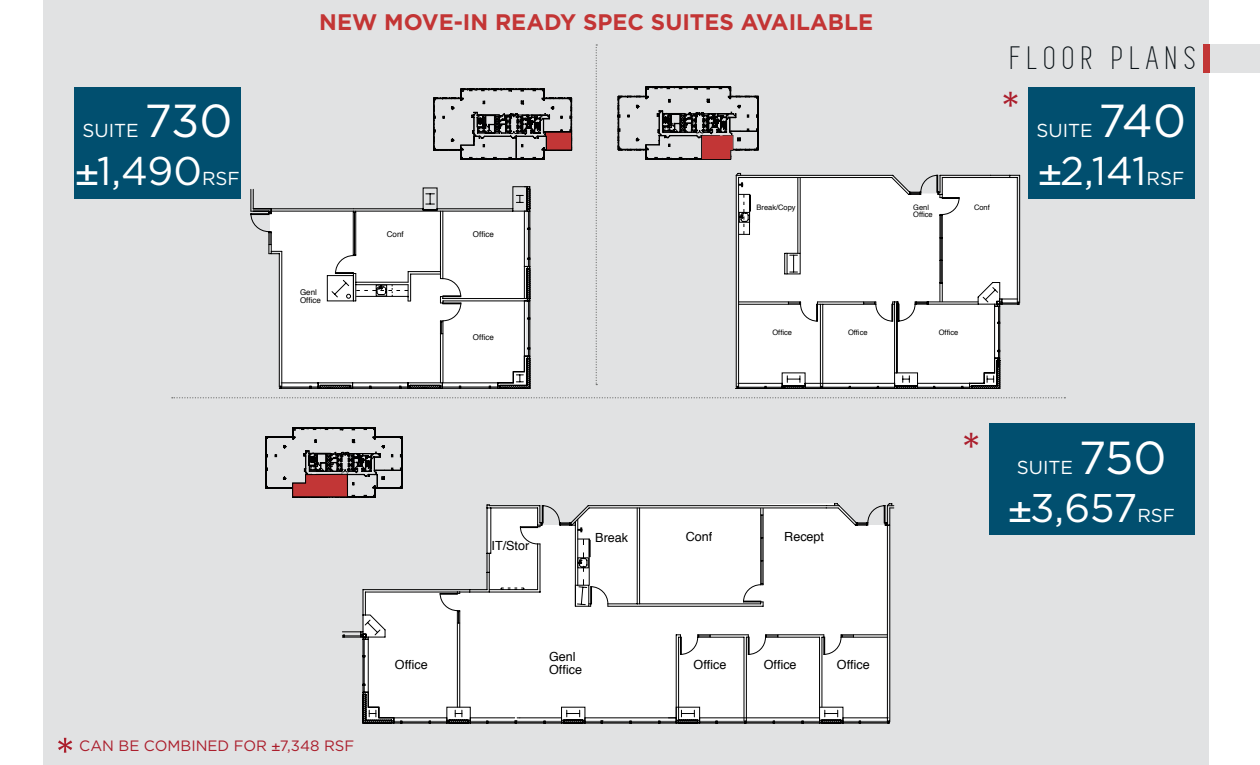
<style>
.page{position:relative;width:1260px;height:765px;background:#fff}
.page>*{position:absolute;margin:0;border:0;box-sizing:border-box;transform-origin:0 0}
.t1{font:48.75px "Gotham";color:#ab1e2c}
.t2{font:46.25px "Gotham";letter-spacing:-.01em;color:#fff}
.t3{font:40px "Gotham";letter-spacing:-.005em;color:#fff}
.t4{font:33.75px "Simplifica";letter-spacing:.2em;color:#081015}
.t5{font:700 22.5px "Gotham";color:#c33535}
.t6{font:18.75px "Gotham";color:#fff}
.t7{font:15px "Gotham";color:#ab1e2c}
.t8{font:12.62px/12.6px "Helvetica";color:#000}
.t9{font:8px/8px "Helvetica";color:#000}
.t10{font:7.5px/7.5px "Helvetica";color:#000}
.s1{font-family:"Helvetica"}
.s2{font-size:18.75px}
</style>
<div class="page">
<div style="left:43px;top:0;width:1166px;height:765px;background:#e1e2e3"></div>
<div style="left:1204px;top:44px;width:56px;height:29px;background:#e1e2e3"></div>
<div style="left:1203px;top:44px;width:6px;height:29px;background:#c23636"></div>
<div style="left:989px;top:424px;width:205px;height:111px;background:#014f6f"></div>
<div style="left:74px;top:87px;width:167px;height:111px;background:#014f6f"></div>
<svg style="left:172px;top:397px;width:893px;height:1px"></svg>
<svg style="left:596px;top:44px;width:1px;height:341px"></svg>
<div style="left:1028px;top:87px;width:166px;height:111px;background:#014f6f"></div>
<svg style="left:58px;top:738px;width:14px;height:15px"></svg>
<svg style="left:250px;top:186px;width:281px;height:203px"></svg>
<svg style="left:269px;top:233px;width:2px;height:12px"></svg>
<hr style="left:355px;top:211px;width:1px;height:45px;background:#000">
<hr style="left:353px;top:211px;width:1px;height:45px;background:#000">
<svg style="left:268px;top:251px;width:194px;height:137px"></svg>
<hr style="left:354px;top:212px;width:1px;height:43px;background:#000">
<svg style="left:433px;top:89px;width:139px;height:71px;background:#aca7a8"></svg>
<svg style="left:736px;top:175px;width:284px;height:213px"></svg>
<svg style="left:736px;top:173px;width:223px;height:149px"></svg>
<svg style="left:618px;top:87px;width:141px;height:73px;background:#afa6a7"></svg>
<svg style="left:342px;top:505px;width:549px;height:219px"></svg>
<svg style="left:439px;top:624px;width:449px;height:98px"></svg>
<svg style="left:680px;top:634px;width:174px;height:21px"></svg>
<svg style="left:439px;top:503px;width:454px;height:121px"></svg>
<svg style="left:265px;top:428px;width:137px;height:70px;background:#ad9e9f"></svg>
<h2 class="t2" style="left:144px;top:91px;width:90px">730</h2>
<h3 class="t3" style="left:75px;top:145px;width:166px"><span class="s1">±</span>1,490<span class="s2">RSF</span></h3>
<h3 class="t6" style="left:83px;top:118px;width:58px">SUITE</h3>
<h3 class="t5" style="left:319px;top:7px;width:555px">NEW MOVE-IN READY SPEC SUITES AVAILABLE</h3>
<p class="t9" style="left:387px;top:230px;width:18px">Conf</p>
<p class="t9" style="left:473px;top:230px;width:22px">Office</p>
<p class="t10" style="left:757px;top:203px;width:41px">Break/Copy</p>
<p class="t10" style="left:913px;top:204px;width:21px">Genl<br>Office</p>
<p class="t10" style="left:974px;top:204px;width:17px">Conf</p>
<h3 class="t4" style="left:1011px;top:41px;width:187px">FLOOR PLANS</h3>
<h1 class="t1" style="left:1000px;top:77px;width:22px">*</h1>
<h2 class="t2" style="left:1098px;top:91px;width:89px">740</h2>
<h3 class="t3" style="left:1038px;top:145px;width:148px"><span class="s1">±</span>2,141<span class="s2">RSF</span></h3>
<h3 class="t6" style="left:1036px;top:118px;width:58px">SUITE</h3>
<p class="t9" style="left:300px;top:288px;width:22px">Genl<br>Office</p>
<p class="t9" style="left:473px;top:333px;width:22px">Office</p>
<p class="t10" style="left:772px;top:328px;width:21px">Office</p>
<p class="t10" style="left:848px;top:328px;width:21px">Office</p>
<p class="t10" style="left:939px;top:328px;width:21px">Office</p>
<p class="t8" style="left:492px;top:540px;width:39px">IT/Stor</p>
<p class="t8" style="left:595px;top:531px;width:34px">Break</p>
<p class="t8" style="left:686px;top:531px;width:28px">Conf</p>
<p class="t8" style="left:784px;top:531px;width:41px">Recept</p>
<h1 class="t1" style="left:961px;top:418px;width:22px">*</h1>
<h2 class="t2" style="left:1079px;top:428px;width:89px">750</h2>
<h3 class="t3" style="left:1008px;top:482px;width:169px"><span class="s1">±</span>3,657<span class="s2">RSF</span></h3>
<h3 class="t6" style="left:1017px;top:455px;width:58px">SUITE</h3>
<p class="t7" style="left:79px;top:736px;width:277px">CAN BE COMBINED FOR <span class="s1">±</span>7,348 RSF</p>
<p class="t8" style="left:395px;top:659px;width:34px">Office</p>
<p class="t8" style="left:549px;top:651px;width:34px">Genl<br>Office</p>
<p class="t8" style="left:694px;top:659px;width:34px">Office</p>
<p class="t8" style="left:764px;top:659px;width:34px">Office</p>
<p class="t8" style="left:837px;top:659px;width:34px">Office</p>
</div>
